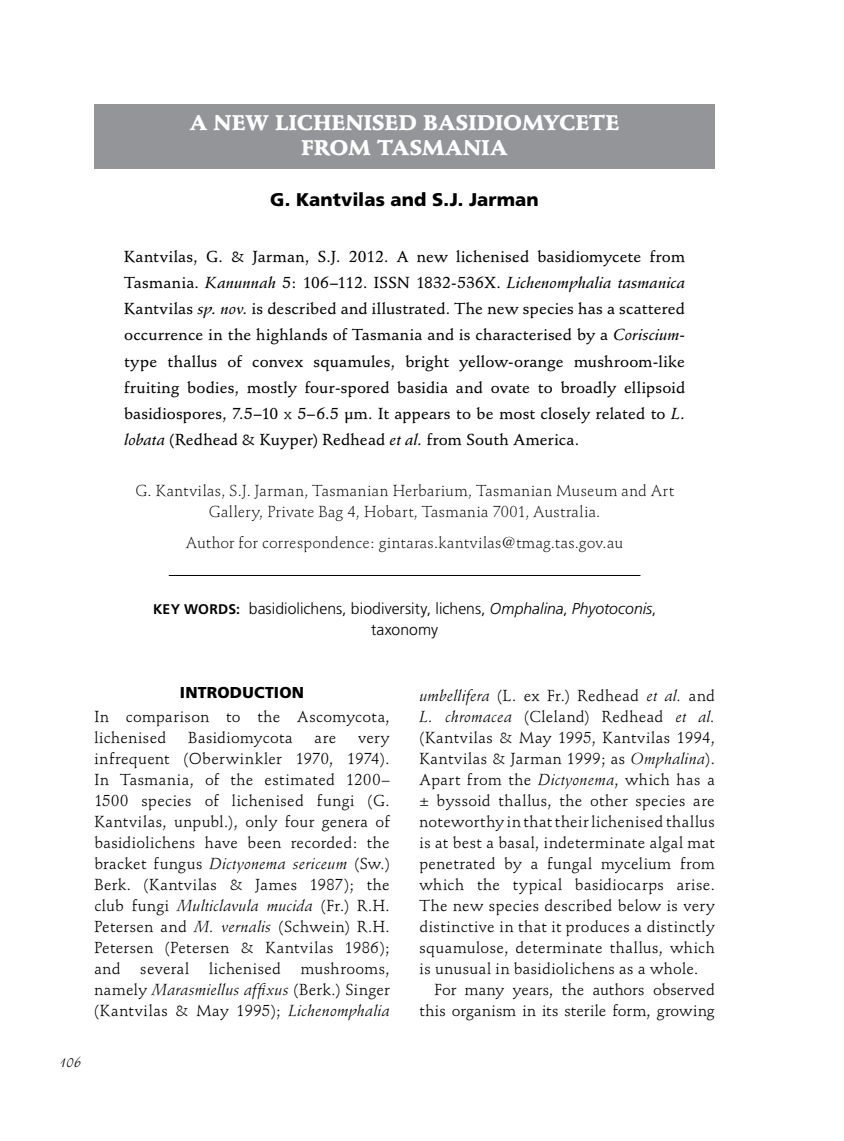
<style>
.page{position:relative;width:844px;height:1141px;background:#fff}
.page>*{position:absolute;margin:0;border:0;box-sizing:border-box;transform-origin:0 0}
.t1{font:900 21px/24.5px "Stempel Schneidler";letter-spacing:.01em;color:#fff;text-align:center}
.t2{font:900 18.38px "Frutiger";color:#000}
.t3{font:15.75px/21px "Stempel Schneidler";letter-spacing:.02em;color:#000;text-align:justify}
.t4{font:500 15.75px/26.2px "Stempel Schneidler";letter-spacing:.015em;color:#000;text-align:justify}
.t5{font:300 15.75px/21px "Stempel Schneidler";letter-spacing:.02em;color:#000;text-align:center}
.t6{font:300 15.75px/21px "Frutiger";letter-spacing:.005em;color:#000;text-align:center}
.t7{font:900 15.75px "Frutiger";color:#000}
.t8{font:italic 14px "Stempel Schneidler";color:#000}
.s1{font-family:"Stempel Schneidler Med";font-weight:400;font-style:italic}
.s2{font-weight:400}
.s3{font-weight:700;font-size:14px}
.s4{font-style:italic}
</style>
<div class="page">
<div style="left:94px;top:104px;width:620px;height:65px;background:#939598"></div>
<hr style="left:169px;top:575px;width:471px;height:1px;background:#000">
<h1 class="t1" style="left:190px;top:111px;width:431px">A NEW LICHENISED BASIDIOMYCETE<br>FROM TASMANIA</h1>
<p class="t2" style="left:270px;top:188px;width:270px">G. Kantvilas and S.J. Jarman</p>
<p class="t4" style="left:124px;top:243px;width:562px">Kantvilas, G. &amp; Jarman, S.J. 2012. A new lichenised basidiomycete from Tasmania. <span class="s1">Kanunnah</span> 5: 106–112. ISSN 1832-536X. <span class="s1">Lichenomphalia tasmanica </span>Kantvilas <span class="s1">sp. nov.</span> is described and illustrated. The new species has a scattered occurrence in the highlands of Tasmania and is characterised by a <span class="s1">Coriscium&shy;</span>type thallus of convex squamules, bright yellow-orange mushroom-like fruiting bodies, mostly four-spored basidia and ovate to broadly ellipsoid basidiospores, 7.5–10 <span class="s2">x</span> 5–6.5 µm. It appears to be most closely related to <span class="s1">L. lobata</span> (Redhead &amp; Kuyper) Redhead <span class="s1">et al.</span> from South America.</p>
<p class="t5" style="left:135px;top:481px;width:539px">G. Kantvilas, S.J. Jarman, Tasmanian Herbarium, Tasmanian Museum and Art<br>Gallery, Private Bag 4, Hobart, Tasmania 7001, Australia.</p>
<p class="t5" style="left:186px;top:533px;width:438px">Author for correspondence: gintaras.kantvilas@tmag.tas.gov.au</p>
<p class="t6" style="left:153px;top:598px;width:504px"><span class="s3">KEY WORDS:</span> basidiolichens, biodiversity, lichens, <span class="s4">Omphalina</span>, <span class="s4">Phyotoconis</span>, taxonomy</p>
<p class="t7" style="left:180px;top:683px;width:12px">INTRODUCTION</p>
<p class="t3" style="left:94px;top:706px;width:297px">In comparison to the Ascomycota, lichenised</p>
<p class="t3" style="left:188px;top:727px;width:106px">Basidiomycota</p>
<p class="t3" style="left:314px;top:727px;width:23px">are</p>
<p class="t3" style="left:94px;top:727px;width:297px;text-indent:264px">very infrequent (Oberwinkler 1970, 1974).<br>In Tasmania, of the estimated 1200– 1500 species of lichenised fungi (G.<br>Kantvilas, unpubl.), only four genera of basidiolichens have been recorded: the bracket fungus <span class="s4">Dictyonema sericeum</span> (Sw.)<br>Berk. (Kantvilas &amp; James 1987); the club fungi <span class="s4">Multiclavula mucida</span> (Fr.) R.H.<br>Petersen and <span class="s4">M. vernalis</span> (Schwein) R.H.<br>Petersen (Petersen &amp; Kantvilas 1986); and</p>
<p class="t3" style="left:94px;top:958px;width:297px;text-indent:206px">mushrooms, namely <span class="s4">Marasmiellus affixus</span> (Berk.) Singer (Kantvilas &amp; May 1995); <span class="s4">Lichenomphalia</span></p>
<p class="t3" style="left:140px;top:958px;width:51px">several</p>
<p class="t3" style="left:209px;top:958px;width:73px">lichenised</p>
<p class="t8" style="left:60px;top:1054px;width:23px">106</p>
<p class="t3" style="left:419px;top:685px;width:297px"><span class="s4">umbellifera</span> (L. ex Fr.) Redhead <span class="s4">et al.</span> and <span class="s4">L. chromacea</span> (Cleland) Redhead <span class="s4">et al. </span>(Kantvilas &amp; May 1995, Kantvilas 1994, Kantvilas &amp; Jarman 1999; as <span class="s4">Omphalina</span>).<br>Apart from the <span class="s4">Dictyonema</span>, which has a ± byssoid thallus, the other species are noteworthy in that their lichenised thallus is at best a basal, indeterminate algal mat penetrated by a fungal mycelium from which the typical basidiocarps arise.<br>The new species described below is very distinctive in that it produces a distinctly squamulose, determinate thallus, which is unusual in basidiolichens as a whole.</p>
<p class="t3" style="left:419px;top:979px;width:297px;text-align:right">For many years, the authors observed this organism in its sterile form, growing</p>
</div>
